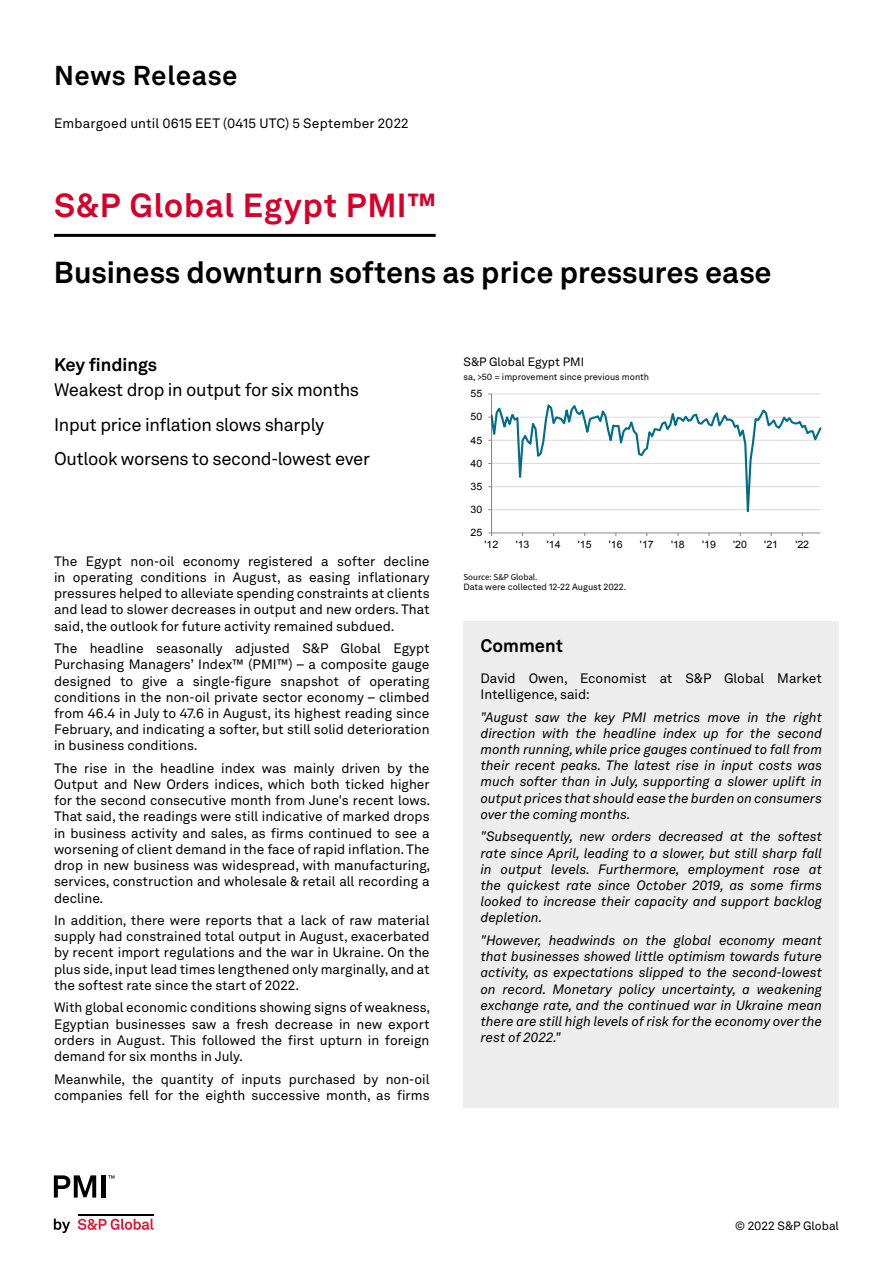
<style>
.page{position:relative;width:893px;height:1263px;background:#fff}
.page>*{position:absolute;margin:0;border:0;box-sizing:border-box;transform-origin:0 0}
.t1{font:700 33px "Akkurat LL";letter-spacing:.02em;color:#d6002a}
.t2{font:700 30px "Akkurat LL";color:#000}
.t3{font:700 27px "Akkurat LL";letter-spacing:.025em;color:#000}
.t4{font:18px/34.3px "Akkurat LL";letter-spacing:-.02em;color:#000}
.t5{font:700 18px "Akkurat LL";color:#000}
.t6{font:13.5px/16.2px "Akkurat LL";color:#000;text-align:justify}
.t7{font:italic 13.5px/16.2px "Akkurat LL";color:#000;text-align:justify}
.t8{font:12px "Akkurat LL";color:#000}
.t9{font:10.2px "Arial";color:#000;scale:1.04 1}
.t10{font:9px "Akkurat LL";color:#000}
.t11{font:9px "Source Sans Pro";color:#000}
</style>
<div class="page">
<svg style="left:488px;top:394px;width:333px;height:142px"></svg>
<hr style="left:54px;top:234px;width:382px;height:3px;background:#000">
<div style="left:464px;top:621px;width:375px;height:51px;background:#ededed"></div>
<div style="left:463px;top:672px;width:376px;height:436px;background:#ededed"></div>
<svg style="left:54px;top:1218px;width:16px;height:15px"></svg>
<svg style="left:78px;top:1218px;width:75px;height:12px"></svg>
<hr style="left:78px;top:1213px;width:75px;height:2px;background:#000">
<svg style="left:54px;top:1175px;width:42px;height:22px"></svg>
<div style="left:101px;top:1175px;width:5px;height:22px;background:#000"></div>
<svg style="left:108px;top:1175px;width:6px;height:3px"></svg>
<h3 class="t3" style="left:54px;top:55px;width:185px">News Release</h3>
<p class="t6" style="left:54px;top:114px;width:356px">Embargoed until 0615 EET (0415 UTC) 5 September 2022</p>
<h1 class="t1" style="left:54px;top:180px;width:384px">S&amp;P Global Egypt PMI™</h1>
<h2 class="t2" style="left:54px;top:249px;width:719px">Business downturn softens as price pressures ease</h2>
<h3 class="t5" style="left:54px;top:351px;width:105px">Key findings</h3>
<h3 class="t4" style="left:54px;top:372px;width:318px">Weakest drop in output for six months<br>Input price inflation slows sharply<br>Outlook worsens to second-lowest ever</h3>
<p class="t6" style="left:54px;top:552px;width:377px">The Egypt non-oil economy registered a softer decline in operating conditions in August, as easing inflationary pressures helped to alleviate spending constraints at clients and lead to slower decreases in output and new orders. That said, the outlook for future activity remained subdued.</p>
<p class="t6" style="left:54px;top:640px;width:377px">The headline seasonally adjusted S&amp;P Global Egypt Purchasing Managers’ Index™ (PMI™) – a composite gauge designed to give a single-figure snapshot of operating conditions in the non-oil private sector economy – climbed from 46.4 in July to 47.6 in August, its highest reading since February, and indicating a softer, but still solid deterioration in business conditions.</p>
<p class="t6" style="left:54px;top:759px;width:378px">The rise in the headline index was mainly driven by the Output and New Orders indices, which both ticked higher for the second consecutive month from June's recent lows.<br>That said, the readings were still indicative of marked drops in business activity and sales, as firms continued to see a worsening of client demand in the face of rapid inflation. The drop in new business was widespread, with manufacturing, services, construction and wholesale &amp; retail all recording a decline.</p>
<p class="t6" style="left:54px;top:911px;width:377px">In addition, there were reports that a lack of raw material supply had constrained total output in August, exacerbated by recent import regulations and the war in Ukraine. On the plus side, input lead times lengthened only marginally, and at the softest rate since the start of 2022.</p>
<p class="t6" style="left:54px;top:999px;width:378px">With global economic conditions showing signs of weakness, Egyptian businesses saw a fresh decrease in new export orders in August. This followed the first upturn in foreign demand for six months in July.</p>
<p class="t6" style="left:54px;top:1070px;width:377px">Meanwhile, the quantity of inputs purchased by non-oil companies fell for the eighth successive month, as firms</p>
<p class="t8" style="left:463px;top:353px;width:122px">S&amp;P Global Egypt PMI</p>
<p class="t10" style="left:463px;top:370px;width:187px">sa, &gt;50 = improvement since previous month</p>
<p class="t9" style="left:471px;top:387px;width:13px">55</p>
<p class="t9" style="left:471px;top:410px;width:13px">50</p>
<p class="t9" style="left:471px;top:433px;width:13px">45</p>
<p class="t9" style="left:471px;top:456px;width:13px">40</p>
<p class="t9" style="left:471px;top:480px;width:13px">35</p>
<p class="t9" style="left:471px;top:503px;width:13px">30</p>
<p class="t9" style="left:471px;top:526px;width:13px">25</p>
<p class="t9" style="left:485px;top:538px;width:15px">'12</p>
<p class="t9" style="left:516px;top:538px;width:15px">'13</p>
<p class="t9" style="left:547px;top:538px;width:15px">'14</p>
<p class="t9" style="left:578px;top:538px;width:15px">'15</p>
<p class="t9" style="left:609px;top:538px;width:15px">'16</p>
<p class="t9" style="left:640px;top:538px;width:15px">'17</p>
<p class="t9" style="left:671px;top:538px;width:15px">'18</p>
<p class="t9" style="left:702px;top:538px;width:15px">'19</p>
<p class="t9" style="left:733px;top:538px;width:15px">'20</p>
<p class="t9" style="left:764px;top:538px;width:15px">'21</p>
<p class="t9" style="left:795px;top:538px;width:15px">'22</p>
<p class="t11" style="left:463px;top:571px;width:75px">Source: S&amp;P Global.</p>
<p class="t10" style="left:463px;top:580px;width:164px">Data were collected 12-22 August 2022.</p>
<h3 class="t5" style="left:481px;top:632px;width:84px">Comment</h3>
<p class="t6" style="left:480px;top:669px;width:343px">David Owen, Economist at S&amp;P Global Market<br>Intelligence, said:</p>
<p class="t7" style="left:480px;top:708px;width:343px">"August saw the key PMI metrics move in the right direction with the headline index up for the second month running, while price gauges continued to fall from their recent peaks. The latest rise in input costs was much softer than in July, supporting a slower uplift in output prices that should ease the burden on consumers over the coming months.</p>
<p class="t7" style="left:480px;top:828px;width:343px">"Subsequently, new orders decreased at the softest rate since April, leading to a slower, but still sharp fall in output levels. Furthermore, employment rose at the quickest rate since October 2019, as some firms looked to increase their capacity and support backlog depletion.</p>
<p class="t7" style="left:480px;top:931px;width:343px">"However, headwinds on the global economy meant that businesses showed little optimism towards future activity, as expectations slipped to the second-lowest on record. Monetary policy uncertainty, a weakening exchange rate, and the continued war in Ukraine mean there are still high levels of risk for the economy over the rest of 2022."</p>
<p class="t8" style="left:735px;top:1216px;width:105px">© 2022 S&amp;P Global</p>
</div>
